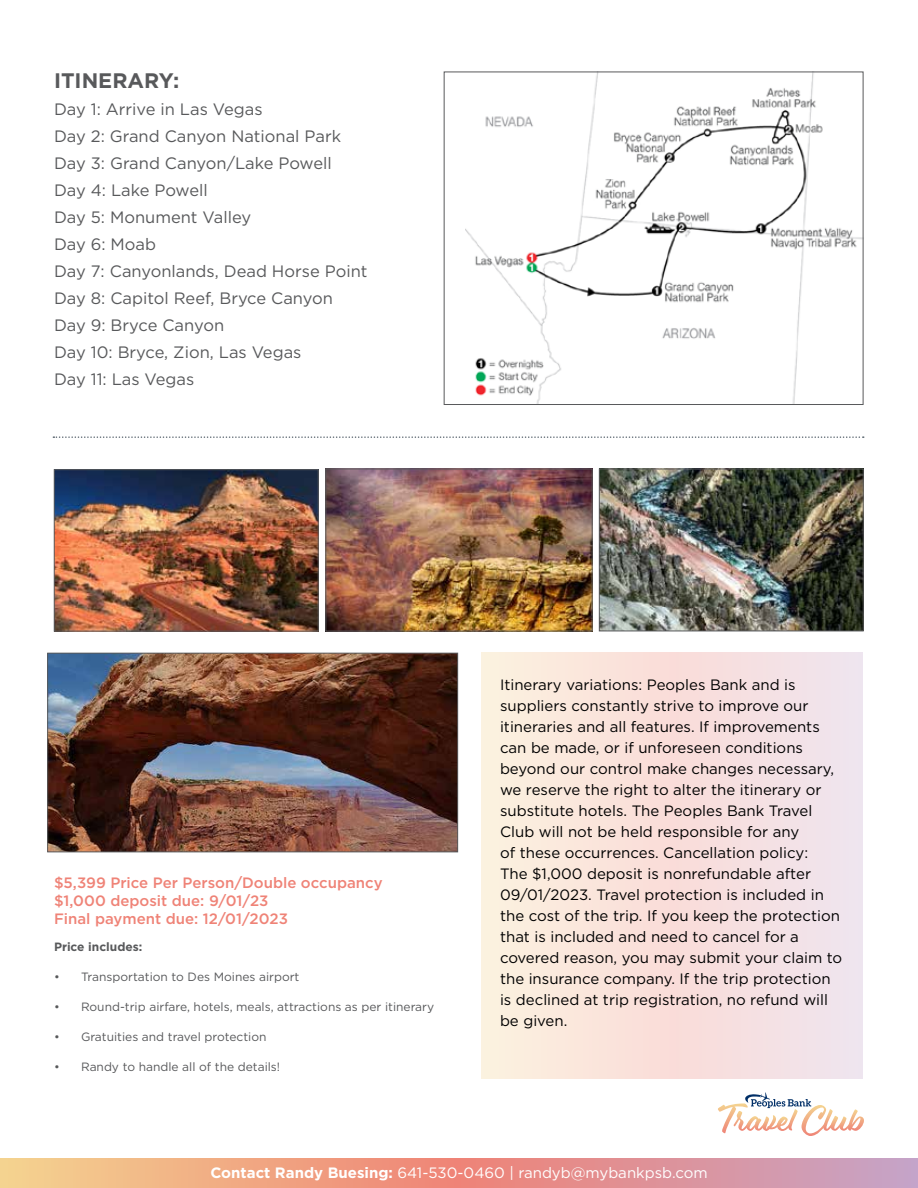
<style>
.page{position:relative;width:918px;height:1188px;background:#fff}
.page>*{position:absolute;margin:0;border:0;box-sizing:border-box;transform-origin:0 0}
.t1{font:700 21px "Gotham";color:#58595b}
.t2{font:16.5px/27px "Gotham";color:#58595b}
.t3{font:15px/21px "Gotham";color:#000}
.t4{font:500 15px/18px "Gotham";color:#ef8377}
.t5{font:15px "Gotham";color:#fff}
.t6{font:12px "Gotham";color:#58595b}
.t7{font:700 12px "Gotham";color:#58595b}
.s1{font-weight:700}
</style>
<div class="page">
<div style="left:481px;top:653px;width:381px;height:426px;background:linear-gradient(to right,#feead8,#f1dde7)"></div>
<svg style="left:0;top:1159px;width:918px;height:29px;background:#e59f91"></svg>
<svg style="left:718px;top:1092px;width:146px;height:44px"></svg>
<img style="left:56px;top:471px;width:260px;height:158px">
<div style="left:54px;top:469px;width:264px;height:162px;border:1px solid #58595b"></div>
<img style="left:601px;top:471px;width:261px;height:158px">
<div style="left:599px;top:469px;width:265px;height:162px;border:1px solid #58595b"></div>
<img style="left:328px;top:471px;width:262px;height:158px">
<div style="left:326px;top:469px;width:266px;height:162px;border:1px solid #58595b"></div>
<img style="left:49px;top:655px;width:407px;height:195px">
<div style="left:47px;top:653px;width:411px;height:199px;border:1px solid #58595b"></div>
<img style="left:466px;top:74px;width:396px;height:329px">
<div style="left:444px;top:72px;width:420px;height:333px;border:1px solid #58595b"></div>
<svg style="left:53px;top:436px;width:811px;height:2px"></svg>
<h1 class="t1" style="left:54px;top:67px;width:127px">ITINERARY:</h1>
<p class="t2" style="left:54px;top:96px;width:315px">Day 1: Arrive in Las Vegas<br>Day 2: Grand Canyon National Park<br>Day 3: Grand Canyon/Lake Powell<br>Day 4: Lake Powell<br>Day 5: Monument Valley<br>Day 6: Moab<br>Day 7: Canyonlands, Dead Horse Point<br>Day 8: Capitol Reef, Bryce Canyon<br>Day 9: Bryce Canyon<br>Day 10: Bryce, Zion, Las Vegas<br>Day 11: Las Vegas</p>
<p class="t4" style="left:54px;top:873px;width:330px">$5,399 Price Per Person/Double occupancy $1,000 deposit due: 9/01/23<br>Final payment due: 12/01/2023</p>
<p class="t7" style="left:54px;top:939px;width:90px">Price includes:</p>
<p class="t6" style="left:54px;top:970px;width:247px">• Transportation to Des Moines airport</p>
<p class="t6" style="left:54px;top:1000px;width:382px">• Round-trip airfare, hotels, meals, attractions as per itinerary</p>
<p class="t6" style="left:54px;top:1030px;width:214px">• Gratuities and travel protection</p>
<p class="t6" style="left:54px;top:1060px;width:228px">• Randy to handle all of the details!</p>
<p class="t3" style="left:500px;top:674px;width:344px">Itinerary variations: Peoples Bank and is suppliers constantly strive to improve our itineraries and all features. If improvements can be made, or if unforeseen conditions beyond our control make changes necessary, we reserve the right to alter the itinerary or substitute hotels. The Peoples Bank Travel Club will not be held responsible for any<br>of these occurrences. Cancellation policy:<br>The $1,000 deposit is nonrefundable after 09/01/2023. Travel protection is included in the cost of the trip. If you keep the protection that is included and need to cancel for a covered reason, you may submit your claim to the insurance company. If the trip protection is declined at trip registration, no refund will be given.</p>
<p class="t5" style="left:210px;top:1163px;width:499px"><span class="s1">Contact Randy Buesing:</span> 641-530-0460 | randyb@mybankpsb.com</p>
</div>
